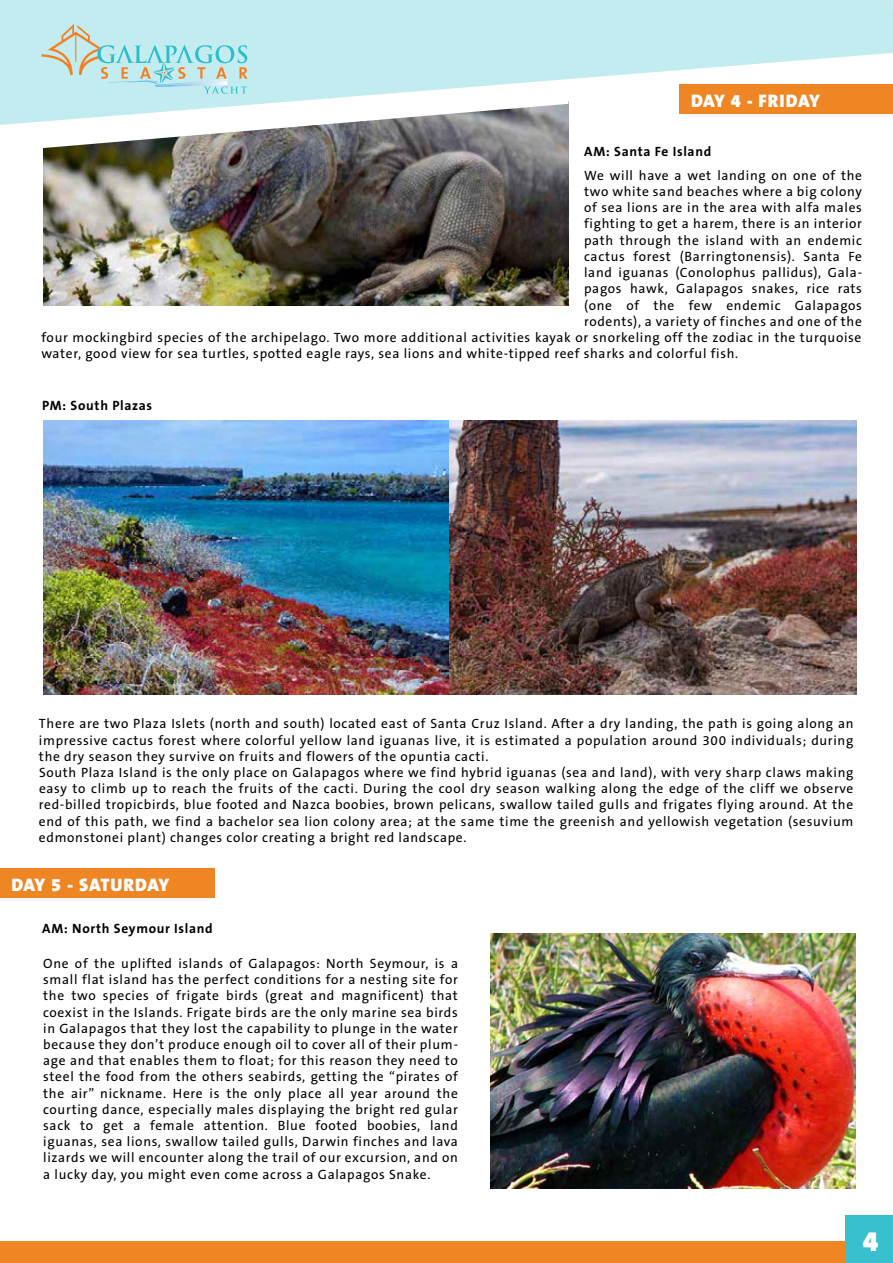
<style>
.page{position:relative;width:893px;height:1263px;background:#fff}
.page>*{position:absolute;margin:0;border:0;box-sizing:border-box;transform-origin:0 0}
.t1{font:900 28.5px "The Sans B9";color:#fff}
.t2{font:900 18.15px "The Sans B9";letter-spacing:.02em;color:#fff}
.t3{font:13.5px/16.2px "The Sans B5 Plain";letter-spacing:.05em;color:#000}
.t4{font:700 13.5px "The Sans B7";letter-spacing:.05em;color:#000}
</style>
<div class="page">
<img style="left:44px;top:149px;width:524px;height:156px">
<svg style="left:0;top:0;width:893px;height:125px;fill:#c3ecf0"></svg>
<div style="left:0;top:1242px;width:893px;height:21px;background:#ef8624"></div>
<div style="left:680px;top:84px;width:213px;height:30px;background:#ef8624"></div>
<div style="left:0;top:868px;width:214px;height:30px;background:#ef8624"></div>
<div style="left:846px;top:1216px;width:47px;height:47px;background:#39c0ce"></div>
<img style="left:44px;top:421px;width:813px;height:273px">
<img style="left:490px;top:933px;width:365px;height:255px">
<svg style="left:31px;top:24px;width:537px;height:125px"></svg>
<p class="t2" style="left:691px;top:91px;width:130px">DAY 4 - FRIDAY</p>
<p class="t4" style="left:584px;top:144px;width:129px">AM: Santa Fe Island</p>
<p class="t3" style="left:584px;top:168px;width:279px">We will have a wet landing on one of the</p>
<p class="t3" style="left:584px;top:184px;width:279px">two white sand beaches where a big colony</p>
<p class="t3" style="left:584px;top:200px;width:279px">of sea lions are in the area with alfa males</p>
<p class="t3" style="left:584px;top:216px;width:279px">fighting to get a harem, there is an interior</p>
<p class="t3" style="left:584px;top:233px;width:279px">path through the island with an endemic</p>
<p class="t3" style="left:584px;top:249px;width:279px">cactus forest (Barringtonensis). Santa Fe</p>
<p class="t3" style="left:584px;top:265px;width:279px">land iguanas (Conolophus pallidus), Gala-</p>
<p class="t3" style="left:584px;top:281px;width:279px">pagos hawk, Galapagos snakes, rice rats</p>
<p class="t3" style="left:584px;top:297px;width:279px">(one of the few endemic Galapagos</p>
<p class="t3" style="left:584px;top:314px;width:279px">rodents), a variety of finches and one of the</p>
<p class="t3" style="left:42px;top:330px;width:821px">four mockingbird species of the archipelago. Two more additional activities kayak or snorkeling off the zodiac in the turquoise</p>
<p class="t3" style="left:42px;top:346px;width:698px">water, good view for sea turtles, spotted eagle rays, sea lions and white-tipped reef sharks and colorful fish.</p>
<p class="t4" style="left:42px;top:398px;width:112px">PM: South Plazas</p>
<p class="t3" style="left:39px;top:716px;width:816px">There are two Plaza Islets (north and south) located east of Santa Cruz Island. After a dry landing, the path is going along an impressive cactus forest where colorful yellow land iguanas live, it is estimated a population around 300 individuals; during the dry season they survive on fruits and flowers of the opuntia cacti.<br>South Plaza Island is the only place on Galapagos where we find hybrid iguanas (sea and land), with very sharp claws making easy to climb up to reach the fruits of the cacti. During the cool dry season walking along the edge of the cliff we observe red-billed tropicbirds, blue footed and Nazca boobies, brown pelicans, swallow tailed gulls and frigates flying around. At the end of this path, we find a bachelor sea lion colony area; at the same time the greenish and yellowish vegetation (sesuvium edmonstonei plant) changes color creating a bright red landscape.</p>
<p class="t2" style="left:11px;top:875px;width:159px">DAY 5 - SATURDAY</p>
<p class="t4" style="left:42px;top:921px;width:172px">AM: North Seymour Island</p>
<p class="t3" style="left:43px;top:956px;width:417px;text-align:justify">One of the uplifted islands of Galapagos: North Seymour, is a small flat island has the perfect conditions for a nesting site for the two species of frigate birds (great and magnificent) that coexist in the Islands. Frigate birds are the only marine sea birds in Galapagos that they lost the capability to plunge in the water because they don’t produce enough oil to cover all of their plum&shy;age and that enables them to float; for this reason they need to steel the food from the others seabirds, getting the “pirates of the air” nickname. Here is the only place all year around the courting dance, especially males displaying the bright red gular sack to get a female attention. Blue footed boobies, land iguanas, sea lions, swallow tailed gulls, Darwin finches and lava lizards we will encounter along the trail of our excursion, and on a lucky day, you might even come across a Galapagos Snake.</p>
<p class="t1" style="left:863px;top:1226px;width:17px">4</p>
</div>
